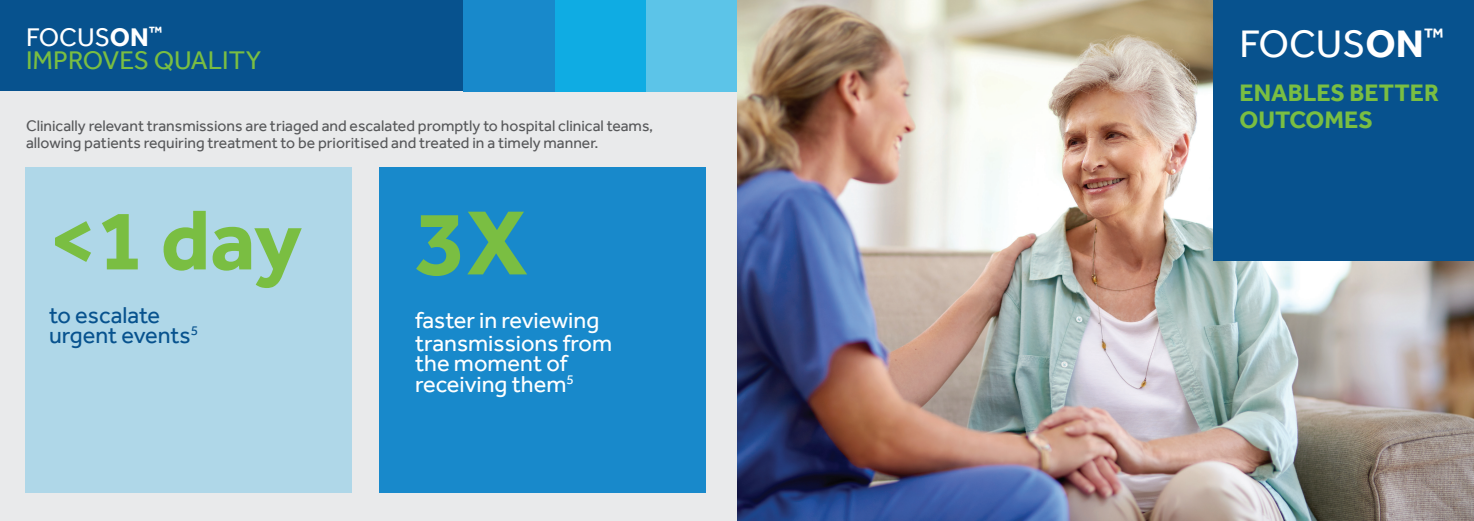
<style>
.page{position:relative;width:1474px;height:521px;background:#fff}
.page>*{position:absolute;margin:0;border:0;box-sizing:border-box;transform-origin:0 0}
.t1{font:700 94.06px "Effra";color:#7abe42}
.t2{font:700 87.76px "Effra";color:#7abe42}
.t3{font:39.38px "Effra";color:#fff}
.t4{font:26.25px/22.8px "Effra";color:#7abe42}
.t5{font:700 24.5px/26.2px "Effra";color:#7abe42}
.t6{font:23.62px/23px "Effra";color:#fff}
.t7{font:23.62px/20.5px "Effra";color:#07528e}
.t8{font:15.75px/17.5px "Effra";color:#57585a}
.s1{color:#fff}
.s2{font-weight:700;color:#fff}
.s3{font-weight:700}
</style>
<div class="page">
<div style="left:0;top:0;width:737px;height:91px;background:#07528e"></div>
<div style="left:0;top:91px;width:737px;height:430px;background:#e9eaeb"></div>
<div style="left:26px;top:167px;width:325px;height:325px;background:#afd7e8"></div>
<div style="left:379px;top:167px;width:326px;height:325px;background:#1889cb"></div>
<img style="left:737px;top:0;width:736px;height:521px">
<div style="left:1213px;top:0;width:260px;height:260px;background:#07528e"></div>
<div style="left:646px;top:0;width:91px;height:91px;background:#5cc4e8"></div>
<div style="left:554px;top:0;width:92px;height:91px;background:#0face3"></div>
<div style="left:463px;top:0;width:91px;height:91px;background:#1889cb"></div>
<h3 class="t4" style="left:26px;top:26px;width:237px"><span class="s1">FOCUS</span><span class="s2">ON</span><sup>™<br></sup>IMPROVES QUALITY</h3>
<p class="t8" style="left:26px;top:117px;width:628px">Clinically relevant transmissions are triaged and escalated promptly to hospital clinical teams, allowing patients requiring treatment to be prioritised and treated in a timely manner.</p>
<h2 class="t2" style="left:49px;top:188px;width:254px">&lt;1 day</h2>
<h3 class="t7" style="left:49px;top:304px;width:151px">to escalate urgent events<sup>5</sup></h3>
<h1 class="t1" style="left:415px;top:187px;width:114px">3X</h1>
<h3 class="t6" style="left:415px;top:308px;width:198px">faster in reviewing transmissions from</h3>
<h3 class="t6" style="left:415px;top:353px;width:160px;line-height:20.5px">the moment of receiving them<sup>5</sup></h3>
<h3 class="t3" style="left:1239px;top:21px;width:206px">FOCUS<span class="s3">ON</span><sup>™</sup></h3>
<h3 class="t5" style="left:1239px;top:80px;width:201px">ENABLES BETTER<br>OUTCOMES</h3>
</div>
